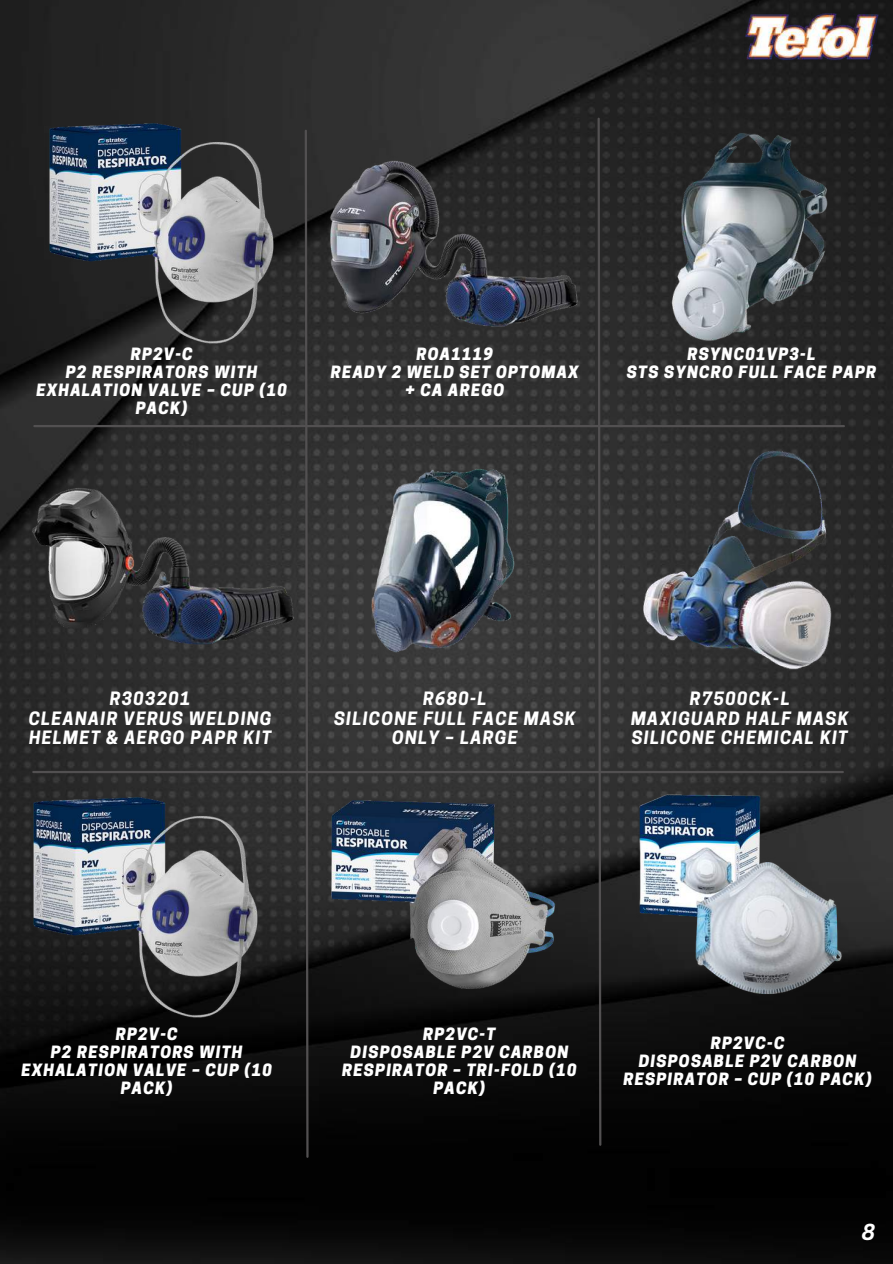
<style>
.page{position:relative;width:893px;height:1264px;background:#fff}
.page>*{position:absolute;margin:0;border:0;box-sizing:border-box;transform-origin:0 0}
.t1{font:italic 700 22.5px "Canva Sans";color:#fff}
.t2{font:italic 700 17.25px/19.5px "Cooper Hewitt";letter-spacing:.075em;color:#fff;text-align:center}
.t3{font:italic 800 15.9px/18px "Cooper Hewitt";letter-spacing:.075em;color:#fff;text-align:center}
</style>
<div class="page">
<img style="left:0;top:0;width:892px;height:1263px">
<img style="left:744px;top:12px;width:135px;height:48px">
<img style="left:25px;top:482px;width:278px;height:200px">
<img style="left:323px;top:786px;width:239px;height:216px">
<img style="left:619px;top:773px;width:243px;height:248px">
<img style="left:25px;top:782px;width:243px;height:238px">
<hr style="left:33px;top:771px;width:809px;height:2px;background:#525051">
<svg style="left:303px;top:128px;width:7px;height:1030px;background:#363536"></svg>
<img style="left:342px;top:459px;width:201px;height:202px">
<img style="left:628px;top:447px;width:216px;height:226px">
<svg style="left:596px;top:116px;width:6px;height:1030px;background:#363536"></svg>
<hr style="left:34px;top:425px;width:809px;height:2px;background:#525051">
<img style="left:315px;top:155px;width:276px;height:179px">
<img style="left:646px;top:127px;width:207px;height:220px">
<img style="left:40px;top:109px;width:243px;height:238px">
<p class="t3" style="left:36px;top:347px;width:252px">RP2V-C<br>P2 RESPIRATORS WITH<br>EXHALATION VALVE – CUP (10<br>PACK)</p>
<p class="t3" style="left:331px;top:347px;width:249px">ROA1119<br>READY 2 WELD SET OPTOMAX + CA AREGO</p>
<p class="t3" style="left:627px;top:347px;width:251px">RSYNC01VP3-L<br>STS SYNCRO FULL FACE PAPR</p>
<p class="t2" style="left:29px;top:691px;width:244px">R303201<br>CLEANAIR VERUS WELDING<br>HELMET &amp; AERGO PAPR KIT</p>
<p class="t2" style="left:334px;top:691px;width:243px">R680-L<br>SILICONE FULL FACE MASK<br>ONLY – LARGE</p>
<p class="t2" style="left:631px;top:691px;width:219px">R7500CK-L<br>MAXIGUARD HALF MASK<br>SILICONE CHEMICAL KIT</p>
<p class="t3" style="left:21px;top:1027px;width:252px">RP2V-C<br>P2 RESPIRATORS WITH<br>EXHALATION VALVE – CUP (10<br>PACK)</p>
<p class="t3" style="left:342px;top:1027px;width:236px">RP2VC-T<br>DISPOSABLE P2V CARBON<br>RESPIRATOR – TRI-FOLD (10<br>PACK)</p>
<p class="t3" style="left:623px;top:1036px;width:250px">RP2VC-C<br>DISPOSABLE P2V CARBON<br>RESPIRATOR – CUP (10 PACK)</p>
<h1 class="t1" style="left:861px;top:1215px;width:15px">8</h1>
</div>
